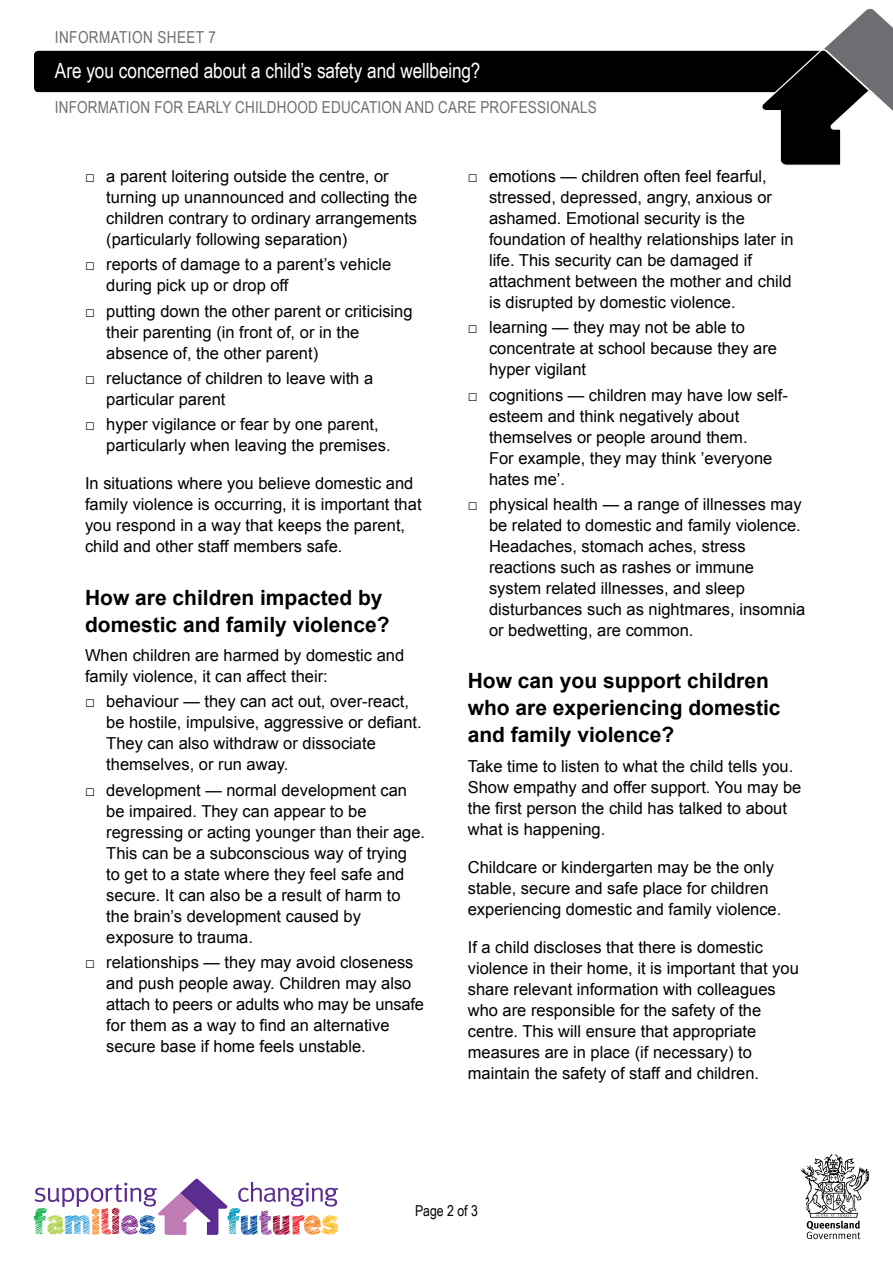
<style>
.page{position:relative;width:893px;height:1263px;background:#fff}
.page>*{position:absolute;margin:0;border:0;box-sizing:border-box;transform-origin:0 0}
.t1{font:700 21px/27px "Arial";color:#000}
.t2{font:21px "Arial Narrow";letter-spacing:-.005em;color:#fff}
.t3{font:16.5px/21px "Arial";color:#000}
.t4{font:16.5px "Arial Narrow";letter-spacing:.01em;color:#6d6e71}
.t5{font:15px "Arial Narrow";color:#000}
</style>
<div class="page">
<div style="left:34px;top:51px;width:846px;height:41px;background:#000;border-radius:4px"></div>
<svg style="left:801px;top:1154px;width:68px;height:85px"></svg>
<svg style="left:760px;top:8px;width:133px;height:157px"></svg>
<svg style="left:34px;top:1179px;width:304px;height:56px"></svg>
<p class="t4" style="left:55px;top:25px;width:163px">INFORMATION SHEET 7</p>
<p class="t2" style="left:55px;top:55px;width:427px">Are you concerned about a child’s safety and wellbeing?</p>
<p class="t4" style="left:55px;top:95px;width:543px">INFORMATION FOR EARLY CHILDHOOD EDUCATION AND CARE PROFESSIONALS</p>
<p class="t3" style="left:106px;top:166px;width:312px;text-indent:-21px">□ a parent loitering outside the centre, or turning up unannounced and collecting the children contrary to ordinary arrangements (particularly following separation)</p>
<p class="t3" style="left:106px;top:254px;width:286px;text-indent:-21px">□ reports of damage to a parent’s vehicle during pick up or drop off</p>
<p class="t3" style="left:106px;top:300px;width:308px;text-indent:-21px">□ putting down the other parent or criticising their parenting (in front of, or in the absence of, the other parent)</p>
<p class="t3" style="left:106px;top:368px;width:268px;text-indent:-21px">□ reluctance of children to leave with a particular parent</p>
<p class="t3" style="left:106px;top:414px;width:286px;text-indent:-21px">□ hyper vigilance or fear by one parent, particularly when leaving the premises.</p>
<p class="t3" style="left:85px;top:473px;width:338px">In situations where you believe domestic and family violence is occurring, it is important that you respond in a way that keeps the parent, child and other staff members safe.</p>
<p class="t1" style="left:85px;top:584px;width:306px">How are children impacted by domestic and family violence?</p>
<p class="t3" style="left:85px;top:645px;width:321px">When children are harmed by domestic and family violence, it can affect their:</p>
<p class="t3" style="left:106px;top:691px;width:317px;text-indent:-21px">□ behaviour — they can act out, over-react, be hostile, impulsive, aggressive or defiant.<br>They can also withdraw or dissociate themselves, or run away.</p>
<p class="t3" style="left:106px;top:780px;width:320px;text-indent:-21px">□ development — normal development can be impaired. They can appear to be regressing or acting younger than their age.<br>This can be a subconscious way of trying<br>to get to a state where they feel safe and secure. It can also be a result of harm to the brain’s development caused by exposure to trauma.</p>
<p class="t3" style="left:106px;top:952px;width:319px;text-indent:-21px">□ relationships — they may avoid closeness and push people away. Children may also attach to peers or adults who may be unsafe for them as a way to find an alternative secure base if home feels unstable.</p>
<p class="t3" style="left:489px;top:166px;width:306px;text-indent:-21px">□ emotions — children often feel fearful, stressed, depressed, angry, anxious or ashamed. Emotional security is the foundation of healthy relationships later in life. This security can be damaged if attachment between the mother and child is disrupted by domestic violence.</p>
<p class="t3" style="left:489px;top:317px;width:289px;text-indent:-21px">□ learning — they may not be able to concentrate at school because they are hyper vigilant</p>
<p class="t3" style="left:489px;top:385px;width:300px;text-indent:-21px">□ cognitions — children may have low self&shy;esteem and think negatively about themselves or people around them.<br>For example, they may think ’everyone hates me’.</p>
<p class="t3" style="left:489px;top:494px;width:318px;text-indent:-21px">□ physical health — a range of illnesses may be related to domestic and family violence.<br>Headaches, stomach aches, stress reactions such as rashes or immune system related illnesses, and sleep disturbances such as nightmares, insomnia or bedwetting, are common.</p>
<p class="t1" style="left:468px;top:668px;width:314px">How can you support children who are experiencing domestic and family violence?</p>
<p class="t3" style="left:468px;top:756px;width:335px">Take time to listen to what the child tells you.<br>Show empathy and offer support. You may be the first person the child has talked to about what is happening.</p>
<p class="t3" style="left:468px;top:857px;width:315px">Childcare or kindergarten may be the only stable, secure and safe place for children experiencing domestic and family violence.</p>
<p class="t3" style="left:468px;top:937px;width:333px">If a child discloses that there is domestic violence in their home, it is important that you share relevant information with colleagues who are responsible for the safety of the centre. This will ensure that appropriate measures are in place (if necessary) to maintain the safety of staff and children.</p>
<p class="t5" style="left:415px;top:1200px;width:64px">Page 2 of 3</p>
</div>
